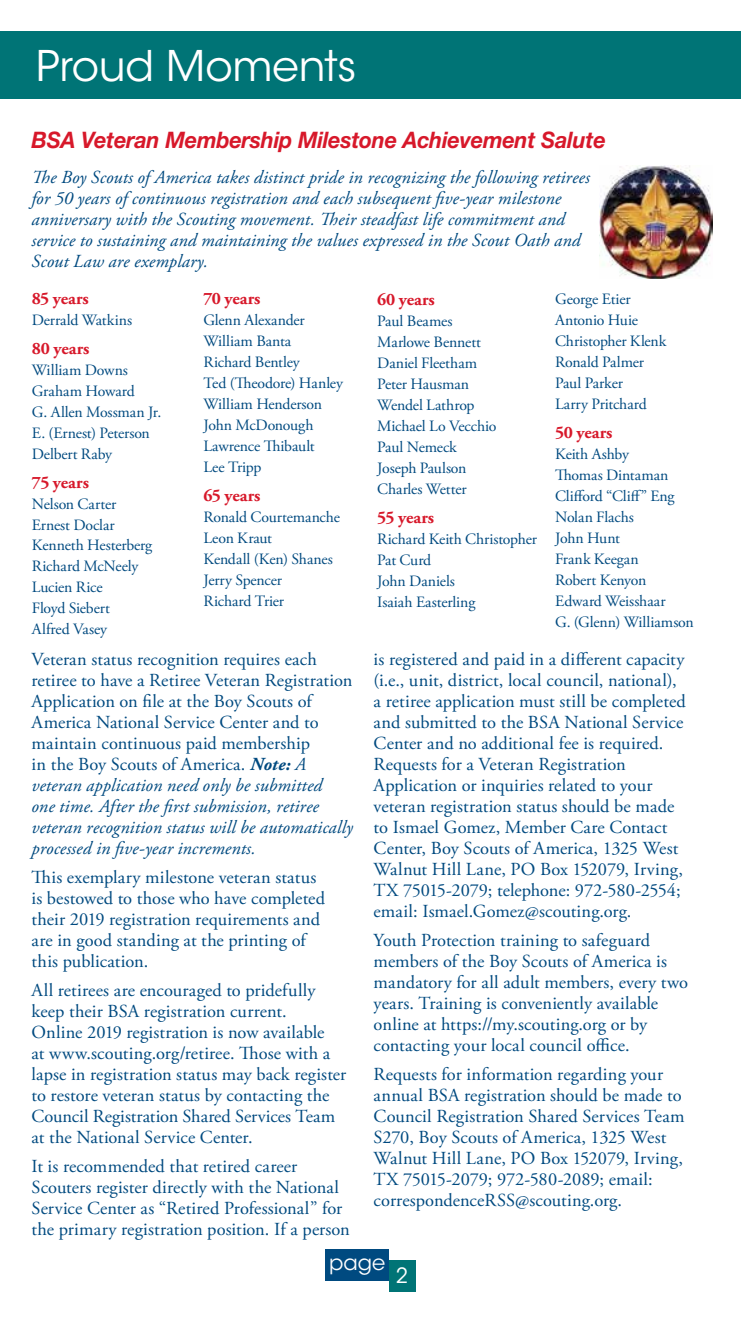
<style>
.page{position:relative;width:741px;height:1323px;background:#fff}
.page>*{position:absolute;margin:0;border:0;box-sizing:border-box;transform-origin:0 0}
.t1{font:42px "ITC Avant Garde Std";letter-spacing:-.005em;color:#fff}
.t2{font:italic 700 22.75px "Helvetica Neue LT Std";letter-spacing:-.01em;color:#d7182a;scale:.95 1}
.t3{font:21px "ITC Avant Garde Std";color:#fff}
.t4{font:18.38px/21px "Adobe Garamond Pro";letter-spacing:.005em;color:#004a80}
.t5{font:italic 18.38px/21px "Adobe Garamond Pro";letter-spacing:.005em;color:#004a80}
.t6{font:700 17.5px "Adobe Garamond Pro";letter-spacing:-.005em;color:#d7182a}
.t7{font:15.75px/21px "Adobe Garamond Pro";letter-spacing:-.01em;color:#004a80}
.s1{font-weight:700;font-style:italic}
.s2{font-style:italic}
</style>
<div class="page">
<div style="left:326px;top:1250px;width:62px;height:31px;background:#004a80"></div>
<div style="left:388px;top:1260px;width:27px;height:32px;background:#007476"></div>
<img style="left:599px;top:166px;width:112px;height:112px">
<div style="left:0;top:32px;width:740px;height:67px;background:#007476"></div>
<h1 class="t1" style="left:36px;top:40px;width:322px">Proud Moments</h1>
<p class="t2" style="left:32px;top:125px;width:605px">BSA Veteran Membership Milestone Achievement Salute</p>
<p class="t5" style="left:32px;top:167px;width:559px">The Boy Scouts of America takes distinct pride in recognizing the following retirees for 50 years of continuous registration and each subsequent five-year milestone anniversary with the Scouting movement. Their steadfast life commitment and service to sustaining and maintaining the values expressed in the Scout Oath and Scout Law are exemplary.</p>
<p class="t6" style="left:32px;top:288px;width:58px">85 years</p>
<p class="t7" style="left:32px;top:310px;width:102px">Derrald Watkins</p>
<p class="t6" style="left:32px;top:338px;width:59px">80 years</p>
<p class="t7" style="left:32px;top:360px;width:131px">William Downs<br>Graham Howard<br>G. Allen Mossman Jr.<br>E. (Ernest) Peterson<br>Delbert Raby</p>
<p class="t6" style="left:32px;top:472px;width:59px">75 years</p>
<p class="t7" style="left:32px;top:494px;width:122px">Nelson Carter<br>Ernest Doclar<br>Kenneth Hesterberg<br>Richard McNeely<br>Lucien Rice<br>Floyd Siebert<br>Alfred Vasey</p>
<p class="t6" style="left:203px;top:288px;width:59px">70 years</p>
<p class="t7" style="left:203px;top:310px;width:141px">Glenn Alexander<br>William Banta<br>Richard Bentley<br>Ted (Theodore) Hanley<br>William Henderson<br>John McDonough<br>Lawrence Thibault<br>Lee Tripp</p>
<p class="t6" style="left:203px;top:485px;width:59px">65 years</p>
<p class="t7" style="left:203px;top:507px;width:138px">Ronald Courtemanche<br>Leon Kraut<br>Kendall (Ken) Shanes<br>Jerry Spencer<br>Richard Trier</p>
<p class="t6" style="left:377px;top:289px;width:59px">60 years</p>
<p class="t7" style="left:377px;top:311px;width:121px">Paul Beames<br>Marlowe Bennett<br>Daniel Fleetham<br>Peter Hausman<br>Wendel Lathrop<br>Michael Lo Vecchio<br>Paul Nemeck<br>Joseph Paulson<br>Charles Wetter</p>
<p class="t6" style="left:377px;top:507px;width:58px">55 years</p>
<p class="t7" style="left:377px;top:529px;width:161px">Richard Keith Christopher<br>Pat Curd<br>John Daniels<br>Isaiah Easterling</p>
<p class="t7" style="left:554px;top:289px;width:113px">George Etier<br>Antonio Huie<br>Christopher Klenk<br>Ronald Palmer<br>Paul Parker<br>Larry Pritchard</p>
<p class="t6" style="left:554px;top:422px;width:59px">50 years</p>
<p class="t7" style="left:554px;top:444px;width:140px">Keith Ashby<br>Thomas Dintaman<br>Clifford “Cliff” Eng<br>Nolan Flachs<br>John Hunt<br>Frank Keegan<br>Robert Kenyon<br>Edward Weisshaar<br>G. (Glenn) Williamson</p>
<p class="t4" style="left:32px;top:650px;width:323px">Veteran status recognition requires each retiree to have a Retiree Veteran Registration Application on file at the Boy Scouts of America National Service Center and to maintain continuous paid membership<br>in the Boy Scouts of America. <span class="s1">Note:</span> <span class="s2">A veteran application need only be submitted<br>one time. After the first submission, retiree veteran recognition status will be automatically processed in five-year increments.</span></p>
<p class="t4" style="left:32px;top:868px;width:295px">This exemplary milestone veteran status is bestowed to those who have completed their 2019 registration requirements and are in good standing at the printing of this publication.</p>
<p class="t4" style="left:32px;top:980px;width:316px">All retirees are encouraged to pridefully keep their BSA registration current.<br>Online 2019 registration is now available<br>at www.scouting.org/retiree. Those with a lapse in registration status may back register to restore veteran status by contacting the Council Registration Shared Services Team at the National Service Center.</p>
<p class="t4" style="left:32px;top:1156px;width:320px">It is recommended that retired career Scouters register directly with the National Service Center as “Retired Professional” for the primary registration position. If a person</p>
<p class="t4" style="left:373px;top:650px;width:313px">is registered and paid in a different capacity (i.e., unit, district, local council, national), a retiree application must still be completed and submitted to the BSA National Service Center and no additional fee is required.<br>Requests for a Veteran Registration Application or inquiries related to your veteran registration status should be made to Ismael Gomez, Member Care Contact Center, Boy Scouts of America, 1325 West Walnut Hill Lane, PO Box 152079, Irving, TX 75015-2079; telephone: 972-580-2554; email: Ismael.Gomez@scouting.org.</p>
<p class="t4" style="left:373px;top:931px;width:316px">Youth Protection training to safeguard members of the Boy Scouts of America is mandatory for all adult members, every two years. Training is conveniently available online at https://my.scouting.org or by contacting your local council office.</p>
<p class="t4" style="left:373px;top:1065px;width:312px">Requests for information regarding your annual BSA registration should be made to Council Registration Shared Services Team S270, Boy Scouts of America, 1325 West Walnut Hill Lane, PO Box 152079, Irving, TX 75015-2079; 972-580-2089; email: correspondenceRSS@scouting.org.</p>
<p class="t3" style="left:329px;top:1250px;width:58px">page</p>
<p class="t3" style="left:396px;top:1262px;width:14px">2</p>
</div>
